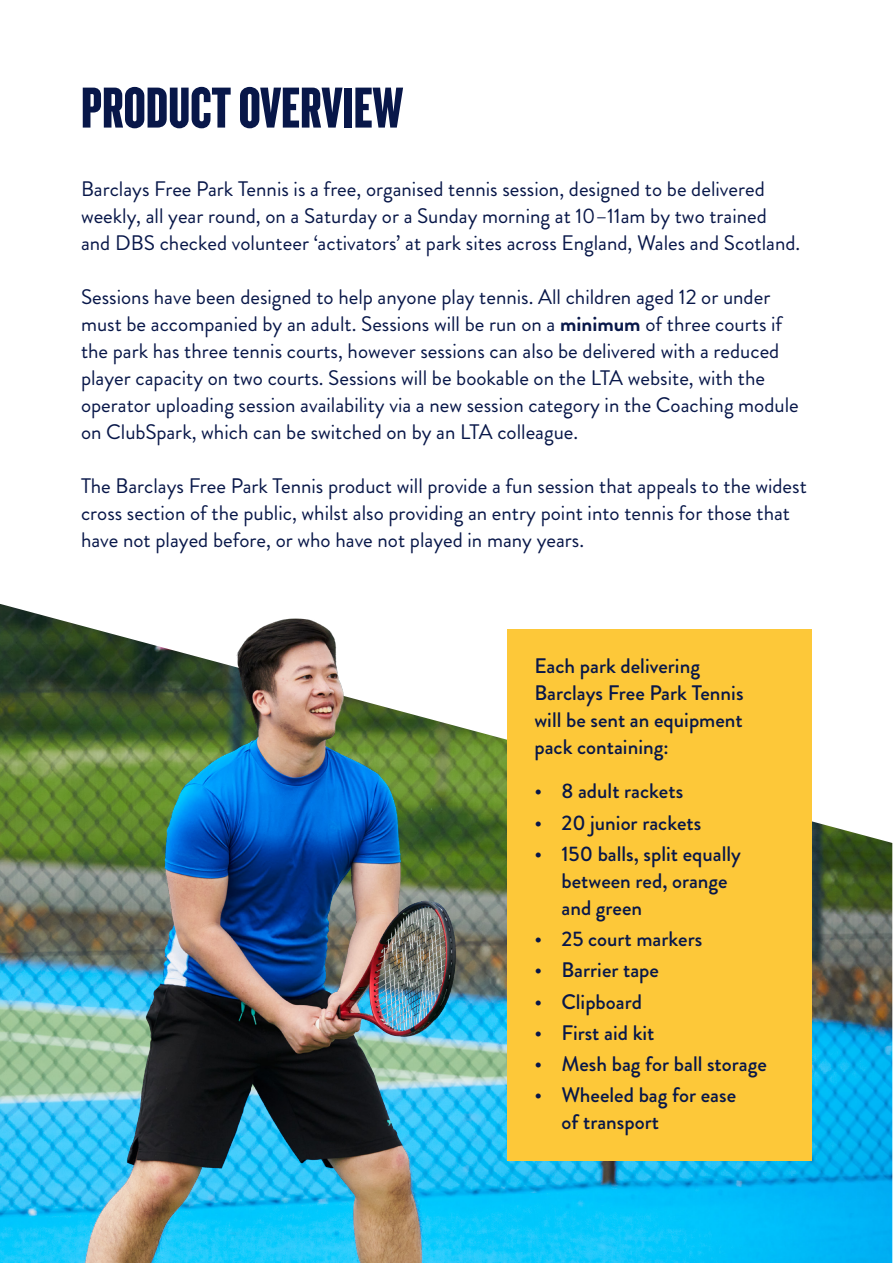
<style>
.page{position:relative;width:893px;height:1263px;background:#fff}
.page>*{position:absolute;margin:0;border:0;box-sizing:border-box;transform-origin:0 0}
.t1{font:60px "LTA Knockout 68 Full Featherwt";color:#081749}
.t2{font:21px/27px "Brandon Grotesque";color:#081749}
.t3{font:500 21px/27px "Brandon Grotesque";color:#081749}
.s1{font-weight:700}
</style>
<div class="page">
<img style="left:0;top:604px;width:892px;height:659px">
<h1 class="t1" style="left:81px;top:71px;width:323px">PRODUCT OVERVIEW</h1>
<p class="t2" style="left:81px;top:175px;width:721px">Barclays Free Park Tennis is a free, organised tennis session, designed to be delivered weekly, all year round, on a Saturday or a Sunday morning at 10–11am by two trained and DBS checked volunteer ‘activators’ at park sites across England, Wales and Scotland.</p>
<p class="t2" style="left:81px;top:283px;width:719px">Sessions have been designed to help anyone play tennis. All children aged 12 or under must be accompanied by an adult. Sessions will be run on a <span class="s1">minimum</span> of three courts if the park has three tennis courts, however sessions can also be delivered with a reduced player capacity on two courts. Sessions will be bookable on the LTA website, with the operator uploading session availability via a new session category in the Coaching module on ClubSpark, which can be switched on by an LTA colleague.</p>
<p class="t2" style="left:81px;top:472px;width:727px">The Barclays Free Park Tennis product will provide a fun session that appeals to the widest cross section of the public, whilst also providing an entry point into tennis for those that have not played before, or who have not played in many years.</p>
<p class="t3" style="left:534px;top:653px;width:211px">Each park delivering<br>Barclays Free Park Tennis will be sent an equipment pack containing:</p>
<p class="t3" style="left:534px;top:778px;width:150px">• 8 adult rackets</p>
<p class="t3" style="left:534px;top:809px;width:168px">• 20 junior rackets</p>
<p class="t3" style="left:561px;top:840px;width:181px;text-indent:-27px">• 150 balls, split equally between red, orange and green</p>
<p class="t3" style="left:534px;top:926px;width:169px">• 25 court markers</p>
<p class="t3" style="left:534px;top:957px;width:126px">• Barrier tape</p>
<p class="t3" style="left:534px;top:988px;width:109px">• Clipboard</p>
<p class="t3" style="left:534px;top:1019px;width:122px">• First aid kit</p>
<p class="t3" style="left:534px;top:1051px;width:234px">• Mesh bag for ball storage</p>
<p class="t3" style="left:561px;top:1082px;width:176px;text-indent:-27px">• Wheeled bag for ease of transport</p>
</div>
